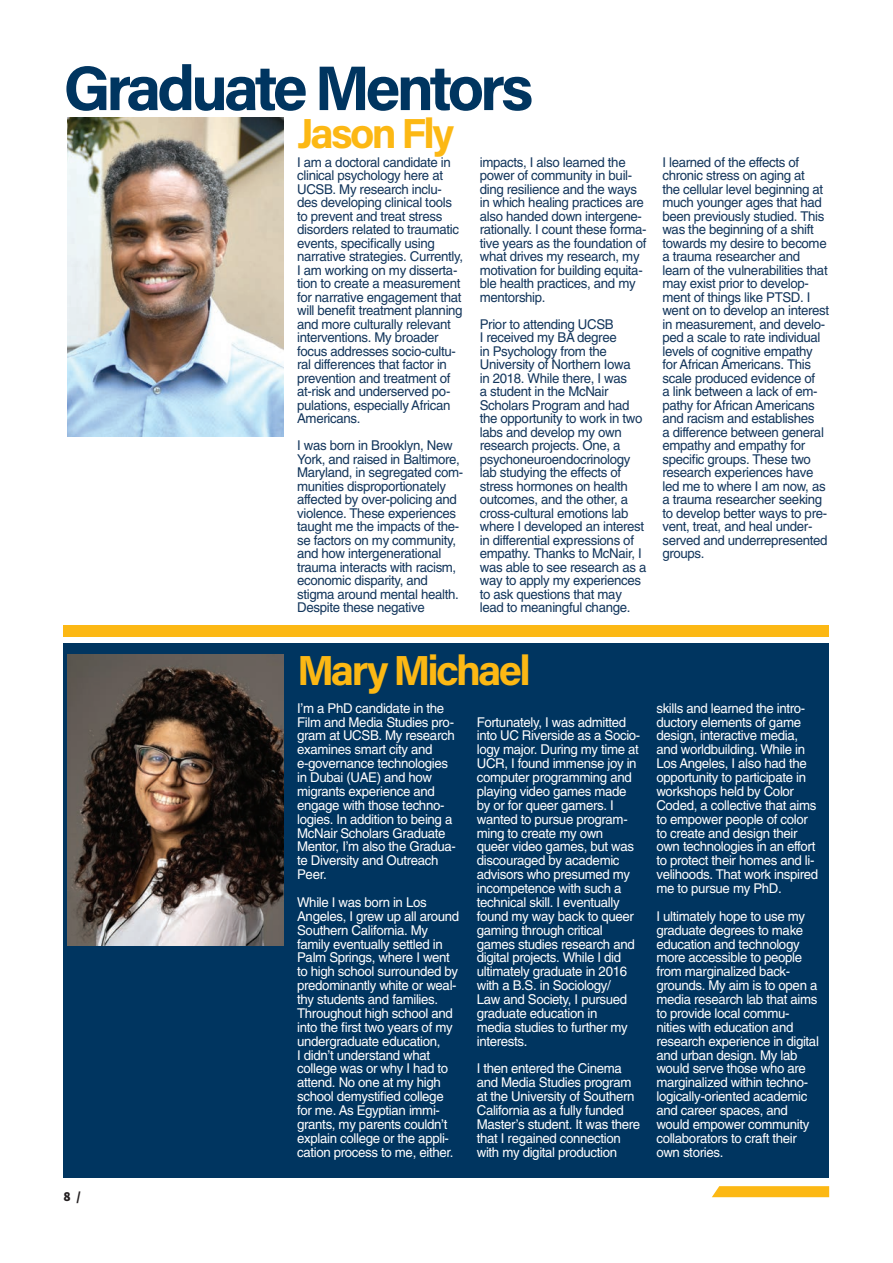
<style>
.page{position:relative;width:893px;height:1263px;background:#fff}
.page>*{position:absolute;margin:0;border:0;box-sizing:border-box;transform-origin:0 0}
.t1{font:63px "Acumin Variable Concept";letter-spacing:-.07em;color:#003560}
.t2{font:42px "Acumin Variable Concept";letter-spacing:-.065em;color:#fcb814}
.t3{font:13.5px/13.5px "Helvetica";letter-spacing:-.025em;color:#13365c}
.t4{font:13.5px/14px "Helvetica";letter-spacing:-.025em;color:#fff}
.t5{font:13.5px "Source Sans Variable";color:#231f20}
</style>
<div class="page">
<svg style="left:712px;top:1186px;width:117px;height:11px"></svg>
<div style="left:63px;top:643px;width:766px;height:535px;background:#003560"></div>
<div style="left:63px;top:626px;width:766px;height:11px;background:#fcb814"></div>
<img style="left:67px;top:655px;width:216px;height:290px">
<img style="left:67px;top:117px;width:216px;height:320px">
<h1 class="t1" style="left:63px;top:45px;width:471px">Graduate Mentors</h1>
<h2 class="t2" style="left:297px;top:105px;width:159px">Jason Fly</h2>
<p class="t3" style="left:297px;top:155px;width:167px">I am a doctoral candidate in clinical psychology here at<br>UCSB. My research inclu&shy;des developing clinical tools to prevent and treat stress disorders related to traumatic events, specifically using narrative strategies. Currently,<br>I am working on my disserta&shy;tion to create a measurement for narrative engagement that will benefit treatment planning and more culturally relevant interventions. My broader focus addresses socio-cultu&shy;ral differences that factor in prevention and treatment of at-risk and underserved po&shy;pulations, especially African<br>Americans.</p>
<p class="t3" style="left:297px;top:439px;width:168px">I was born in Brooklyn, New<br>York, and raised in Baltimore,<br>Maryland, in segregated com&shy;munities disproportionately affected by over-policing and violence. These experiences taught me the impacts of the&shy;se factors on my community, and how intergenerational trauma interacts with racism, economic disparity, and stigma around mental health.<br>Despite these negative</p>
<p class="t3" style="left:480px;top:155px;width:168px">impacts, I also learned the power of community in buil&shy;ding resilience and the ways in which healing practices are also handed down intergene&shy;rationally. I count these forma&shy;tive years as the foundation of what drives my research, my motivation for building equita&shy;ble health practices, and my mentorship.</p>
<p class="t3" style="left:480px;top:317px;width:168px">Prior to attending UCSB<br>I received my BA degree<br>in Psychology from the<br>University of Northern Iowa<br>in 2018. While there, I was<br>a student in the McNair<br>Scholars Program and had the opportunity to work in two labs and develop my own research projects. One, a psychoneuroendocrinology lab studying the effects of stress hormones on health outcomes, and the other, a cross-cultural emotions lab where I developed an interest in differential expressions of empathy. Thanks to McNair, I was able to see research as a way to apply my experiences to ask questions that may lead to meaningful change.</p>
<p class="t3" style="left:662px;top:155px;width:168px">I learned of the effects of chronic stress on aging at<br>the cellular level beginning at much younger ages that had been previously studied. This was the beginning of a shift towards my desire to become a trauma researcher and learn of the vulnerabilities that may exist prior to develop&shy;ment of things like PTSD. I went on to develop an interest in measurement, and develo&shy;ped a scale to rate individual levels of cognitive empathy for African Americans. This scale produced evidence of<br>a link between a lack of em&shy;pathy for African Americans and racism and establishes<br>a difference between general empathy and empathy for specific groups. These two research experiences have led me to where I am now, as a trauma researcher seeking to develop better ways to pre&shy;vent, treat, and heal under&shy;served and underrepresented groups.</p>
<p class="t5" style="left:63px;top:1188px;width:19px">8 /</p>
<h2 class="t2" style="left:297px;top:641px;width:235px">Mary Michael</h2>
<p class="t4" style="left:297px;top:701px;width:160px">I’m a PhD candidate in the<br>Film and Media Studies pro&shy;gram at UCSB. My research examines smart city and e-governance technologies in Dubai (UAE) and how migrants experience and engage with those techno&shy;logies. In addition to being a<br>McNair Scholars Graduate<br>Mentor, I’m also the Gradua&shy;te Diversity and Outreach<br>Peer.</p>
<p class="t4" style="left:297px;top:895px;width:164px">While I was born in Los<br>Angeles, I grew up all around<br>Southern California. My family eventually settled in<br>Palm Springs, where I went to high school surrounded by predominantly white or weal&shy;thy students and families.<br>Throughout high school and into the first two years of my undergraduate education,<br>I didn’t understand what college was or why I had to attend. No one at my high school demystified college for me. As Egyptian immi&shy;grants, my parents couldn’t explain college or the appli&shy;cation process to me, either.</p>
<p class="t4" style="left:477px;top:715px;width:165px">Fortunately, I was admitted into UC Riverside as a Socio&shy;logy major. During my time at<br>UCR, I found immense joy in computer programming and playing video games made by or for queer gamers. I wanted to pursue program&shy;ming to create my own<br>queer video games, but was discouraged by academic advisors who presumed my incompetence with such a technical skill. I eventually found my way back to queer gaming through critical games studies research and digital projects. While I did ultimately graduate in 2016 with a B.S. in Sociology/<br>Law and Society, I pursued graduate education in<br>media studies to further my interests.</p>
<p class="t4" style="left:477px;top:1062px;width:165px">I then entered the Cinema and Media Studies program at the University of Southern<br>California as a fully funded<br>Master’s student. It was there that I regained connection with my digital production</p>
<p class="t4" style="left:656px;top:701px;width:163px">skills and learned the intro&shy;ductory elements of game design, interactive media, and worldbuilding. While in<br>Los Angeles, I also had the opportunity to participate in workshops held by Color<br>Coded, a collective that aims to empower people of color to create and design their own technologies in an effort to protect their homes and li&shy;velihoods. That work inspired me to pursue my PhD.</p>
<p class="t4" style="left:656px;top:909px;width:164px">I ultimately hope to use my graduate degrees to make education and technology more accessible to people from marginalized back&shy;grounds. My aim is to open a media research lab that aims to provide local commu&shy;nities with education and research experience in digital and urban design. My lab would serve those who are marginalized within techno&shy;logically-oriented academic and career spaces, and would empower community collaborators to craft their own stories.</p>
</div>
